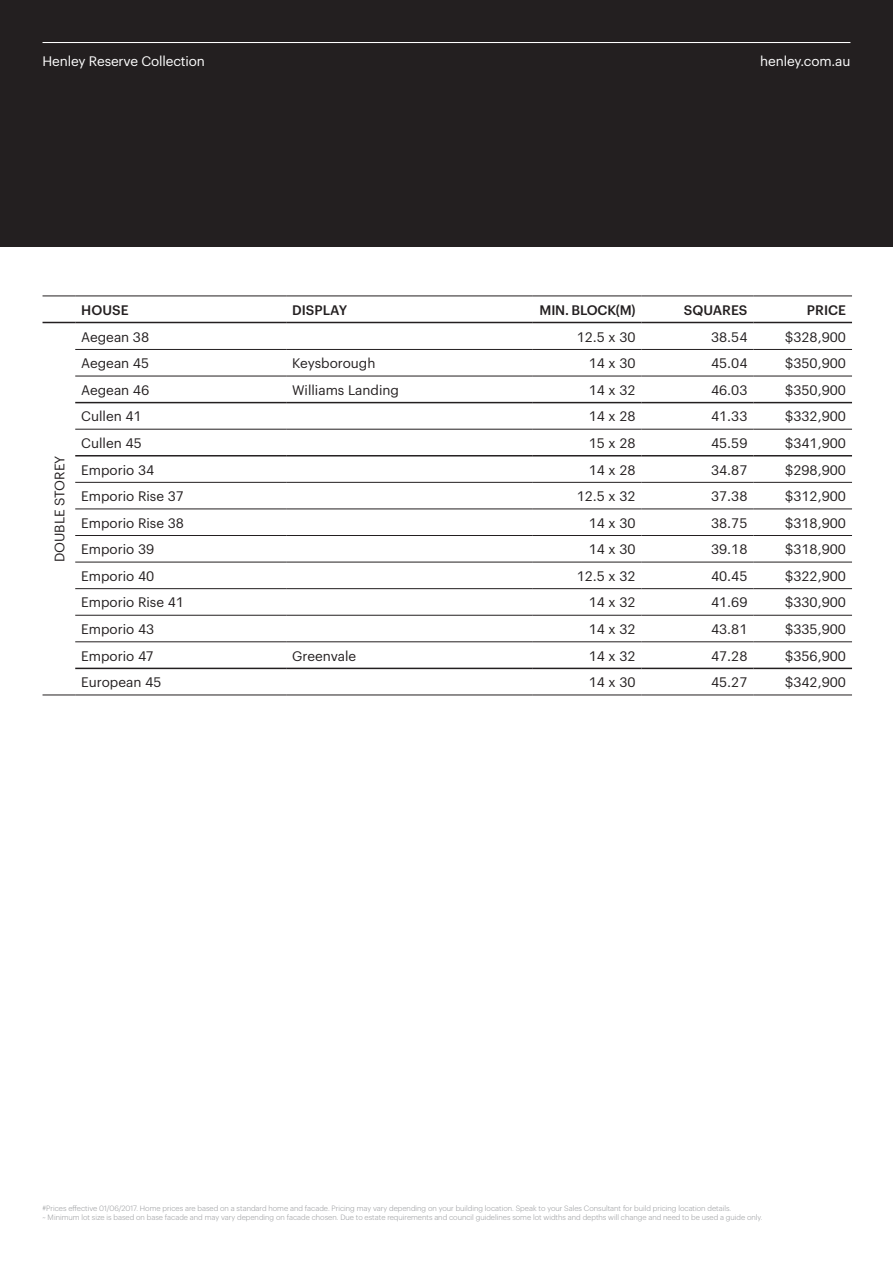
<style>
.page{position:relative;width:893px;height:1263px;background:#fff}
.page>*{position:absolute;margin:0;border:0;box-sizing:border-box;transform-origin:0 0}
.t1{font:13.5px "Graphik";color:#231f20}
.t2{font:13.5px "Graphik";letter-spacing:-.01em;color:#fff}
.t3{font:500 13.5px "Graphik";color:#231f20}
.t4{font:500 13.5px "Graphik";letter-spacing:-.02em;color:#231f20}
.t5{font:300 7.5px/9px "Graphik";color:#939598}
</style>
<div class="page">
<div style="left:0;top:0;width:893px;height:247px;background:#231f20"></div>
<svg style="left:75px;top:323px;width:777px;height:372px"></svg>
<svg style="left:286px;top:323px;width:467px;height:372px"></svg>
<hr style="left:43px;top:296px;width:32px;height:1px;background:#231f20">
<hr style="left:75px;top:296px;width:211px;height:1px;background:#231f20">
<hr style="left:286px;top:296px;width:247px;height:1px;background:#231f20">
<hr style="left:533px;top:296px;width:108px;height:1px;background:#231f20">
<hr style="left:641px;top:296px;width:112px;height:1px;background:#231f20">
<hr style="left:753px;top:296px;width:99px;height:1px;background:#231f20">
<hr style="left:75px;top:349px;width:211px;height:1px;background:#231f20">
<hr style="left:286px;top:349px;width:247px;height:1px;background:#231f20">
<hr style="left:533px;top:349px;width:108px;height:1px;background:#231f20">
<hr style="left:641px;top:349px;width:112px;height:1px;background:#231f20">
<hr style="left:753px;top:349px;width:99px;height:1px;background:#231f20">
<hr style="left:75px;top:376px;width:211px;height:1px;background:#231f20">
<hr style="left:286px;top:376px;width:247px;height:1px;background:#231f20">
<hr style="left:533px;top:376px;width:108px;height:1px;background:#231f20">
<hr style="left:641px;top:376px;width:112px;height:1px;background:#231f20">
<hr style="left:753px;top:376px;width:99px;height:1px;background:#231f20">
<hr style="left:75px;top:429px;width:211px;height:1px;background:#231f20">
<hr style="left:286px;top:429px;width:247px;height:1px;background:#231f20">
<hr style="left:533px;top:429px;width:108px;height:1px;background:#231f20">
<hr style="left:641px;top:429px;width:112px;height:1px;background:#231f20">
<hr style="left:753px;top:429px;width:99px;height:1px;background:#231f20">
<hr style="left:75px;top:482px;width:211px;height:1px;background:#231f20">
<hr style="left:286px;top:482px;width:247px;height:1px;background:#231f20">
<hr style="left:533px;top:482px;width:108px;height:1px;background:#231f20">
<hr style="left:641px;top:482px;width:112px;height:1px;background:#231f20">
<hr style="left:753px;top:482px;width:99px;height:1px;background:#231f20">
<hr style="left:75px;top:508px;width:211px;height:1px;background:#231f20">
<hr style="left:286px;top:508px;width:247px;height:1px;background:#231f20">
<hr style="left:533px;top:508px;width:108px;height:1px;background:#231f20">
<hr style="left:641px;top:508px;width:112px;height:1px;background:#231f20">
<hr style="left:753px;top:508px;width:99px;height:1px;background:#231f20">
<hr style="left:75px;top:535px;width:211px;height:1px;background:#231f20">
<hr style="left:286px;top:535px;width:247px;height:1px;background:#231f20">
<hr style="left:533px;top:535px;width:108px;height:1px;background:#231f20">
<hr style="left:641px;top:535px;width:112px;height:1px;background:#231f20">
<hr style="left:753px;top:535px;width:99px;height:1px;background:#231f20">
<hr style="left:75px;top:562px;width:211px;height:1px;background:#231f20">
<hr style="left:286px;top:562px;width:247px;height:1px;background:#231f20">
<hr style="left:533px;top:562px;width:108px;height:1px;background:#231f20">
<hr style="left:641px;top:562px;width:112px;height:1px;background:#231f20">
<hr style="left:753px;top:562px;width:99px;height:1px;background:#231f20">
<hr style="left:533px;top:588px;width:108px;height:1px;background:#231f20">
<hr style="left:533px;top:615px;width:108px;height:1px;background:#231f20">
<hr style="left:533px;top:641px;width:108px;height:1px;background:#231f20">
<hr style="left:43px;top:322px;width:32px;height:1px;background:#231f20">
<hr style="left:75px;top:322px;width:211px;height:1px;background:#231f20">
<hr style="left:286px;top:322px;width:247px;height:1px;background:#231f20">
<hr style="left:533px;top:322px;width:108px;height:1px;background:#231f20">
<hr style="left:641px;top:322px;width:112px;height:1px;background:#231f20">
<hr style="left:753px;top:322px;width:99px;height:1px;background:#231f20">
<hr style="left:75px;top:641px;width:211px;height:1px;background:#231f20">
<hr style="left:286px;top:641px;width:247px;height:1px;background:#231f20">
<hr style="left:641px;top:641px;width:112px;height:1px;background:#231f20">
<hr style="left:753px;top:641px;width:99px;height:1px;background:#231f20">
<hr style="left:75px;top:588px;width:211px;height:1px;background:#231f20">
<hr style="left:286px;top:588px;width:247px;height:1px;background:#231f20">
<hr style="left:641px;top:588px;width:112px;height:1px;background:#231f20">
<hr style="left:753px;top:588px;width:99px;height:1px;background:#231f20">
<hr style="left:75px;top:615px;width:211px;height:1px;background:#231f20">
<hr style="left:286px;top:615px;width:247px;height:1px;background:#231f20">
<hr style="left:641px;top:615px;width:112px;height:1px;background:#231f20">
<hr style="left:753px;top:615px;width:99px;height:1px;background:#231f20">
<hr style="left:75px;top:402px;width:211px;height:1px;background:#231f20">
<hr style="left:286px;top:402px;width:247px;height:1px;background:#231f20">
<hr style="left:533px;top:402px;width:108px;height:1px;background:#231f20">
<hr style="left:641px;top:402px;width:112px;height:1px;background:#231f20">
<hr style="left:753px;top:402px;width:99px;height:1px;background:#231f20">
<hr style="left:75px;top:455px;width:211px;height:1px;background:#231f20">
<hr style="left:286px;top:455px;width:247px;height:1px;background:#231f20">
<hr style="left:533px;top:455px;width:108px;height:1px;background:#231f20">
<hr style="left:641px;top:455px;width:112px;height:1px;background:#231f20">
<hr style="left:753px;top:455px;width:99px;height:1px;background:#231f20">
<hr style="left:75px;top:668px;width:211px;height:1px;background:#231f20">
<hr style="left:286px;top:668px;width:247px;height:1px;background:#231f20">
<hr style="left:533px;top:668px;width:108px;height:1px;background:#231f20">
<hr style="left:641px;top:668px;width:112px;height:1px;background:#231f20">
<hr style="left:753px;top:668px;width:99px;height:1px;background:#231f20">
<hr style="left:75px;top:695px;width:211px;height:1px;background:#231f20">
<hr style="left:286px;top:695px;width:247px;height:1px;background:#231f20">
<hr style="left:533px;top:695px;width:108px;height:1px;background:#231f20">
<hr style="left:641px;top:695px;width:112px;height:1px;background:#231f20">
<hr style="left:753px;top:695px;width:99px;height:1px;background:#231f20">
<hr style="left:43px;top:695px;width:32px;height:1px;background:#231f20">
<hr style="left:43px;top:42px;width:807px;height:1px;background:#fff">
<p class="t2" style="left:43px;top:51px;width:164px">Henley Reserve Collection</p>
<p class="t2" style="left:760px;top:51px;width:92px">henley.com.au</p>
<p class="t1" style="left:49px;top:562px;width:108px;rotate:-90deg">DOUBLE STOREY</p>
<p class="t3" style="left:81px;top:300px;width:49px">HOUSE</p>
<p class="t3" style="left:292px;top:300px;width:57px">DISPLAY</p>
<p class="t4" style="left:540px;top:300px;width:97px">MIN. BLOCK(M)</p>
<p class="t3" style="left:684px;top:300px;width:65px">SQUARES</p>
<p class="t3" style="left:807px;top:300px;width:41px">PRICE</p>
<p class="t1" style="left:81px;top:327px;width:70px">Aegean 38</p>
<p class="t1" style="left:577px;top:327px;width:60px">12.5 x 30</p>
<p class="t1" style="left:711px;top:327px;width:38px">38.54</p>
<p class="t1" style="left:785px;top:327px;width:62px">$328,900</p>
<p class="t1" style="left:81px;top:353px;width:69px">Aegean 45</p>
<p class="t1" style="left:292px;top:353px;width:85px">Keysborough</p>
<p class="t1" style="left:589px;top:353px;width:48px">14 x 30</p>
<p class="t1" style="left:711px;top:353px;width:38px">45.04</p>
<p class="t1" style="left:785px;top:353px;width:62px">$350,900</p>
<p class="t1" style="left:81px;top:380px;width:70px">Aegean 46</p>
<p class="t1" style="left:292px;top:380px;width:108px">Williams Landing</p>
<p class="t1" style="left:589px;top:380px;width:48px">14 x 32</p>
<p class="t1" style="left:711px;top:380px;width:38px">46.03</p>
<p class="t1" style="left:785px;top:380px;width:62px">$350,900</p>
<p class="t1" style="left:81px;top:406px;width:62px">Cullen 41</p>
<p class="t1" style="left:589px;top:406px;width:48px">14 x 28</p>
<p class="t1" style="left:711px;top:406px;width:38px">41.33</p>
<p class="t1" style="left:785px;top:406px;width:62px">$332,900</p>
<p class="t1" style="left:81px;top:433px;width:62px">Cullen 45</p>
<p class="t1" style="left:589px;top:433px;width:48px">15 x 28</p>
<p class="t1" style="left:711px;top:433px;width:38px">45.59</p>
<p class="t1" style="left:785px;top:433px;width:62px">$341,900</p>
<p class="t1" style="left:81px;top:459px;width:74px">Emporio 34</p>
<p class="t1" style="left:589px;top:459px;width:48px">14 x 28</p>
<p class="t1" style="left:711px;top:459px;width:38px">34.87</p>
<p class="t1" style="left:785px;top:459px;width:62px">$298,900</p>
<p class="t1" style="left:81px;top:486px;width:104px">Emporio Rise 37</p>
<p class="t1" style="left:577px;top:486px;width:60px">12.5 x 32</p>
<p class="t1" style="left:711px;top:486px;width:38px">37.38</p>
<p class="t1" style="left:785px;top:486px;width:62px">$312,900</p>
<p class="t1" style="left:81px;top:513px;width:104px">Emporio Rise 38</p>
<p class="t1" style="left:589px;top:513px;width:48px">14 x 30</p>
<p class="t1" style="left:711px;top:513px;width:38px">38.75</p>
<p class="t1" style="left:785px;top:513px;width:62px">$318,900</p>
<p class="t1" style="left:81px;top:539px;width:74px">Emporio 39</p>
<p class="t1" style="left:589px;top:539px;width:48px">14 x 30</p>
<p class="t1" style="left:711px;top:539px;width:38px">39.18</p>
<p class="t1" style="left:785px;top:539px;width:62px">$318,900</p>
<p class="t1" style="left:81px;top:566px;width:74px">Emporio 40</p>
<p class="t1" style="left:577px;top:566px;width:60px">12.5 x 32</p>
<p class="t1" style="left:711px;top:566px;width:38px">40.45</p>
<p class="t1" style="left:785px;top:566px;width:62px">$322,900</p>
<p class="t1" style="left:81px;top:592px;width:104px">Emporio Rise 41</p>
<p class="t1" style="left:589px;top:592px;width:48px">14 x 32</p>
<p class="t1" style="left:711px;top:592px;width:38px">41.69</p>
<p class="t1" style="left:785px;top:592px;width:62px">$330,900</p>
<p class="t1" style="left:81px;top:619px;width:74px">Emporio 43</p>
<p class="t1" style="left:589px;top:619px;width:48px">14 x 32</p>
<p class="t1" style="left:711px;top:619px;width:38px">43.81</p>
<p class="t1" style="left:785px;top:619px;width:62px">$335,900</p>
<p class="t1" style="left:81px;top:645px;width:73px">Emporio 47</p>
<p class="t1" style="left:292px;top:645px;width:66px">Greenvale</p>
<p class="t1" style="left:589px;top:645px;width:48px">14 x 32</p>
<p class="t1" style="left:711px;top:645px;width:38px">47.28</p>
<p class="t1" style="left:785px;top:645px;width:62px">$356,900</p>
<p class="t1" style="left:81px;top:672px;width:82px">European 45</p>
<p class="t1" style="left:589px;top:672px;width:48px">14 x 30</p>
<p class="t1" style="left:711px;top:672px;width:38px">45.27</p>
<p class="t1" style="left:785px;top:672px;width:62px">$342,900</p>
<p class="t5" style="left:43px;top:1204px;width:722px">#Prices effective 01/06/2017. Home prices are based on a standard home and facade. Pricing may vary depending on your building location. Speak to your Sales Consultant for build pricing location details.<br>~ Minimum lot size is based on base facade and may vary depending on facade chosen. Due to estate requirements and council guidelines some lot widths and depths will change and need to be used a guide only.</p>
</div>
